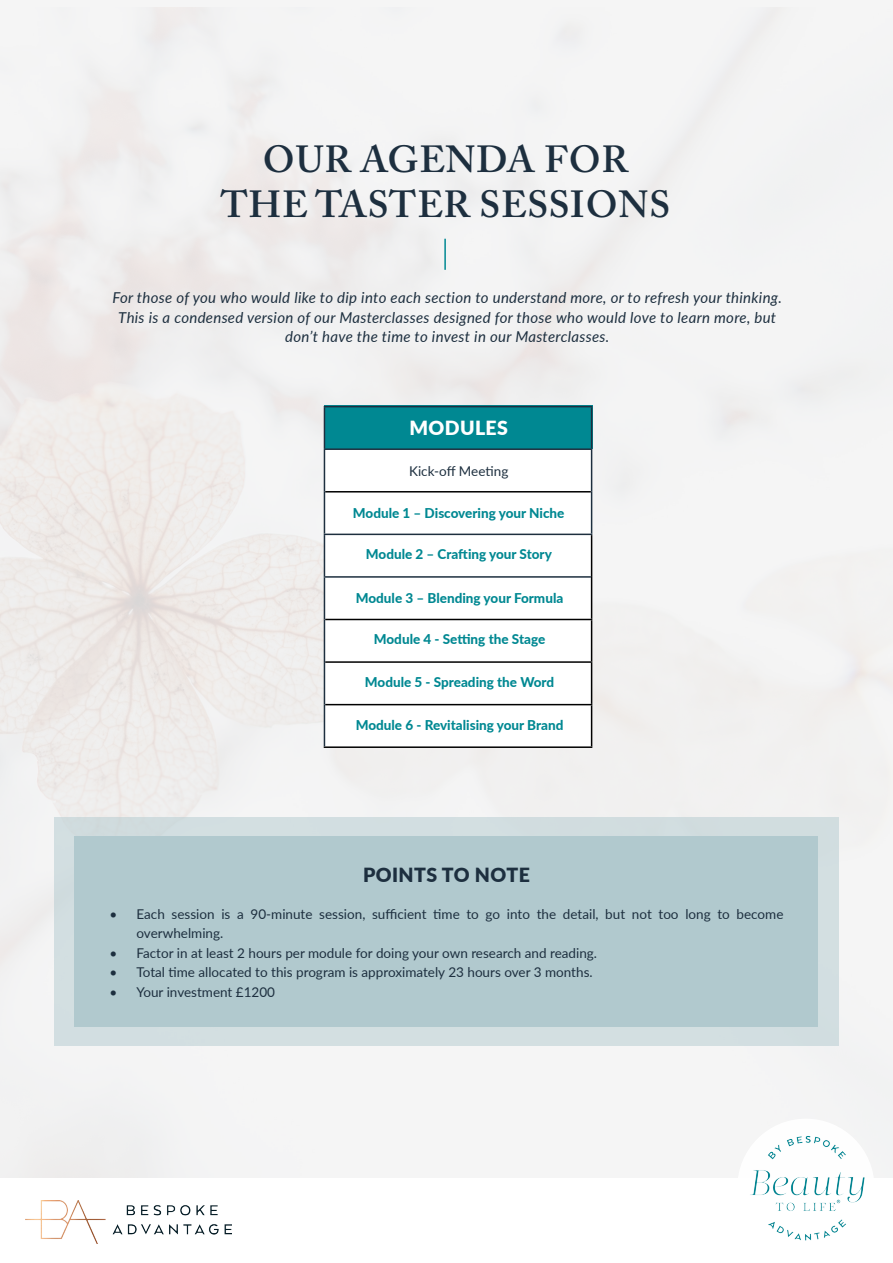
<style>
.page{position:relative;width:893px;height:1263px;background:#fff}
.page>*{position:absolute;margin:0;border:0;box-sizing:border-box;transform-origin:0 0}
.t1{font:600 37.5px "Adobe Caslon Pro";letter-spacing:.02em;color:#1d2f3f}
.t2{font:900 19.5px "Lato";letter-spacing:.02em;color:#1d2f3f}
.t3{font:900 19.5px "Lato";letter-spacing:.02em;color:#fff}
.t4{font:italic 15px/19.5px "Lato";letter-spacing:.02em;color:#1d2f3f;text-align:center}
.t5{font:13.5px/19.5px "Lato";color:#1d2f3f}
.t6{font:800 13.5px "Lato";color:#008892}
</style>
<div class="page">
<img style="left:0;top:8px;width:893px;height:1170px">
<div style="left:324px;top:406px;width:268px;height:43px;background:#008892"></div>
<img style="left:26px;top:1200px;width:205px;height:43px">
<svg style="left:325px;top:450px;width:266px;height:296px"></svg>
<svg style="left:325px;top:492px;width:266px;height:212px"></svg>
<hr style="left:325px;top:491px;width:266px;height:1px;background:#000">
<hr style="left:591px;top:535px;width:1px;height:42px;background:#000">
<hr style="left:591px;top:577px;width:1px;height:42px;background:#000">
<hr style="left:325px;top:619px;width:267px;height:1px;background:#000">
<hr style="left:591px;top:620px;width:1px;height:41px;background:#000">
<hr style="left:325px;top:661px;width:267px;height:2px;background:#000">
<hr style="left:591px;top:663px;width:1px;height:41px;background:#000">
<hr style="left:325px;top:704px;width:267px;height:1px;background:#000">
<hr style="left:591px;top:705px;width:1px;height:41px;background:#000">
<hr style="left:324px;top:746px;width:268px;height:2px;background:#000">
<hr style="left:324px;top:578px;width:1px;height:41px;background:#1d2f3f">
<hr style="left:324px;top:619px;width:1px;height:43px;background:#1d2f3f">
<hr style="left:324px;top:662px;width:1px;height:43px;background:#1d2f3f">
<hr style="left:324px;top:705px;width:1px;height:41px;background:#1d2f3f">
<hr style="left:324px;top:406px;width:268px;height:1px;background:#1d2f3f">
<hr style="left:324px;top:407px;width:1px;height:41px;background:#1d2f3f">
<hr style="left:591px;top:407px;width:1px;height:41px;background:#1d2f3f">
<hr style="left:591px;top:450px;width:1px;height:42px;background:#1d2f3f">
<hr style="left:591px;top:492px;width:1px;height:42px;background:#1d2f3f">
<hr style="left:324px;top:535px;width:1px;height:41px;background:#1d2f3f">
<hr style="left:324px;top:576px;width:267px;height:2px;background:#1d2f3f">
<hr style="left:324px;top:448px;width:268px;height:2px;background:#1d2f3f">
<hr style="left:324px;top:450px;width:1px;height:42px;background:#1d2f3f">
<hr style="left:324px;top:492px;width:1px;height:42px;background:#1d2f3f">
<hr style="left:324px;top:534px;width:268px;height:1px;background:#1d2f3f">
<div style="left:54px;top:817px;width:785px;height:229px;background:#d2dee1"></div>
<div style="left:74px;top:836px;width:744px;height:190px;background:#b1c9ce"></div>
<img style="left:733px;top:1114px;width:149px;height:127px">
<hr style="left:444px;top:239px;width:2px;height:31px;background:#008892">
<p class="t1" style="left:263px;top:138px;width:367px">OUR AGENDA FOR</p>
<p class="t1" style="left:221px;top:183px;width:451px">THE TASTER SESSIONS</p>
<p class="t4" style="left:112px;top:287px;width:671px">For those of you who would like to dip into each section to understand more, or to refresh your thinking.<br>This is a condensed version of our Masterclasses designed for those who would love to learn more, but don’t have the time to invest in our Masterclasses.</p>
<p class="t3" style="left:409px;top:414px;width:100px">MODULES</p>
<p class="t5" style="left:409px;top:461px;width:101px">Kick-off Meeting</p>
<p class="t6" style="left:353px;top:503px;width:213px">Module 1 – Discovering your Niche</p>
<p class="t6" style="left:366px;top:544px;width:187px">Module 2 – Crafting your Story</p>
<p class="t6" style="left:356px;top:588px;width:209px">Module 3 – Blending your Formula</p>
<p class="t6" style="left:374px;top:629px;width:173px">Module 4 - Setting the Stage</p>
<p class="t6" style="left:365px;top:672px;width:191px">Module 5 - Spreading the Word</p>
<p class="t6" style="left:356px;top:715px;width:209px">Module 6 - Revitalising your Brand</p>
<p class="t2" style="left:363px;top:860px;width:168px">POINTS TO NOTE</p>
<p class="t5" style="left:136px;top:903px;width:648px;text-indent:-27px">• Each session is a 90-minute session, sufficient time to go into the detail, but not too long to become overwhelming.</p>
<p class="t5" style="left:109px;top:942px;width:489px">• Factor in at least 2 hours per module for doing your own research and reading.</p>
<p class="t5" style="left:109px;top:962px;width:485px">• Total time allocated to this program is approximately 23 hours over 3 months.</p>
<p class="t5" style="left:109px;top:981px;width:167px">• Your investment £1200</p>
</div>
